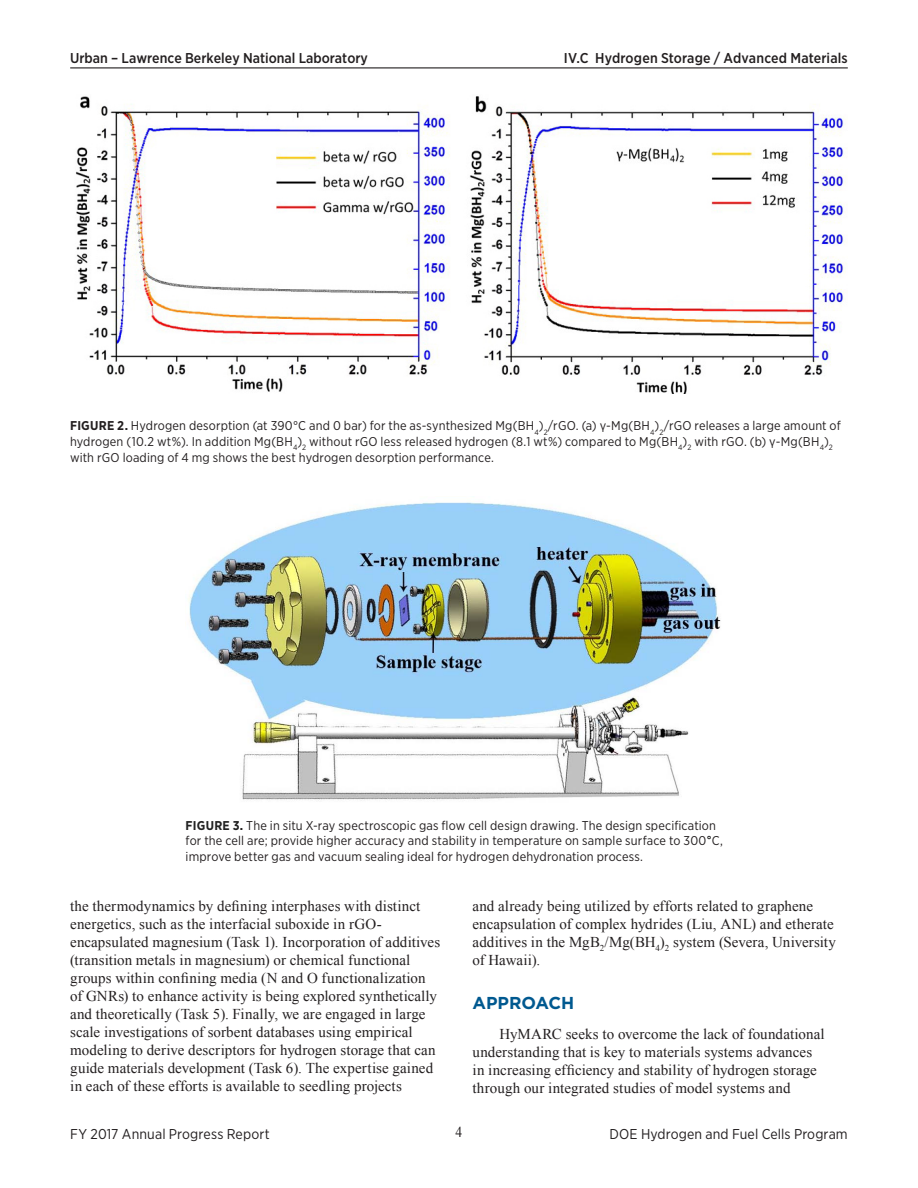
<style>
.page{position:relative;width:918px;height:1188px;background:#fff}
.page>*{position:absolute;margin:0;border:0;box-sizing:border-box;transform-origin:0 0}
._1_Object_Head_Blue{font:700 17.25px "Gotham";color:#005990}
._1_Body_text{font:15px/18px "Times New Roman";letter-spacing:.005em;color:#231f20}
._1_Body_text-2{font:15px "Times New Roman";letter-spacing:.005em;color:#231f20;scale:.9 1}
.t1{font:500 14.25px "Gotham Narrow";color:#231f20}
.t2{font:14.25px "Gotham Narrow";letter-spacing:.01em;color:#231f20}
._1_FigureTitle{font:12.75px/15.8px "Gotham Narrow";letter-spacing:.01em;color:#231f20}
.s1{font-weight:700}
.s2{font-weight:700;color:#222}
.s3{font-family:"Segoe UI";color:#000}
</style>
<div class="page">
<hr style="left:70px;top:67px;width:778px;height:1px;background:#231f20">
<img style="left:76px;top:96px;width:770px;height:298px">
<img style="left:188px;top:502px;width:533px;height:299px">
<p class="t1" style="left:70px;top:49px;width:299px">Urban – Lawrence Berkeley National Laboratory</p>
<p class="t1" style="left:564px;top:49px;width:285px">IV.C Hydrogen Storage / Advanced Materials</p>
<p class="_1_FigureTitle" style="left:70px;top:418px;width:772px"><span class="s1">FIGURE 2.</span> Hydrogen desorption (at 390°C and 0 bar) for the as-synthesized Mg(BH<sub>4</sub>)<sub>2</sub>/rGO. (a) γ-Mg(BH<sub>4</sub>)<sub>2</sub>/rGO releases a large amount of hydrogen (10.2 wt%). In addition Mg(BH<sub>4</sub>)<sub>2</sub> without rGO less released hydrogen (8.1 wt%) compared to Mg(BH<sub>4</sub>)<sub>2</sub> with rGO. (b) γ-Mg(BH<sub>4</sub>)<sub>2 </sub>with rGO loading of 4 mg shows the best hydrogen desorption performance.</p>
<p class="_1_FigureTitle" style="left:186px;top:817px;width:539px"><span class="s2">FIGURE 3</span><span class="s1">.</span> The in situ X-ray spectroscopic gas flow cell design drawing. The design specification for the cell are; provide higher accuracy and stability in temperature on sample surface to 300<span class="s3">°</span>C, improve better gas and vacuum sealing ideal for hydrogen dehydronation process.</p>
<p class="_1_Body_text" style="left:70px;top:896px;width:371px">the thermodynamics by defining interphases with distinct energetics, such as the interfacial suboxide in rGO&shy;encapsulated magnesium (Task 1). Incorporation of additives (transition metals in magnesium) or chemical functional groups within confining media (N and O functionalization of GNRs) to enhance activity is being explored synthetically and theoretically (Task 5). Finally, we are engaged in large scale investigations of sorbent databases using empirical modeling to derive descriptors for hydrogen storage that can guide materials development (Task 6). The expertise gained in each of these efforts is available to seedling projects</p>
<p class="_1_Body_text" style="left:472px;top:896px;width:365px">and already being utilized by efforts related to graphene encapsulation of complex hydrides (Liu, ANL) and etherate additives in the MgB<sub>2</sub>/Mg(BH<sub>4</sub>)<sub>2</sub> system (Severa, University of Hawaii).</p>
<p class="_1_Object_Head_Blue" style="left:472px;top:991px;width:103px">APPROACH</p>
<p class="_1_Body_text" style="left:472px;top:1025px;width:354px;text-indent:27px">HyMARC seeks to overcome the lack of foundational understanding that is key to materials systems advances in increasing efficiency and stability of hydrogen storage through our integrated studies of model systems and</p>
<p class="t2" style="left:70px;top:1125px;width:201px">FY 2017 Annual Progress Report</p>
<p class="_1_Body_text-2" style="left:456px;top:1122px;width:9px">4</p>
<p class="t2" style="left:610px;top:1125px;width:240px">DOE Hydrogen and Fuel Cells Program</p>
</div>
